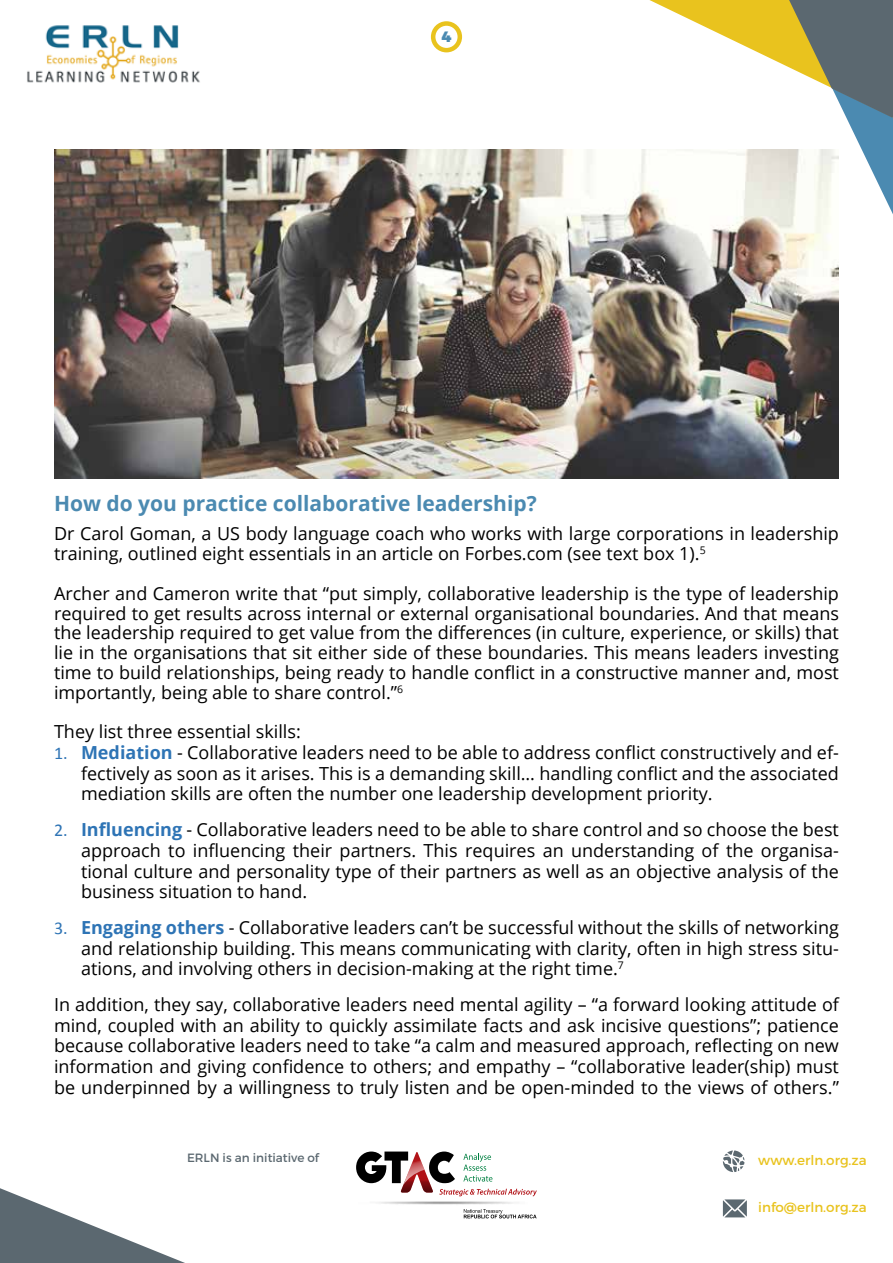
<style>
.page{position:relative;width:893px;height:1263px;background:#fff}
.page>*{position:absolute;margin:0;border:0;box-sizing:border-box;transform-origin:0 0}
.t1{font:700 21px "Open Sans";color:#4b8ab1}
.t2{font:18px/20.7px "Open Sans";color:#000;text-align:justify}
.t3{font:900 15px "Montserrat";color:#4b8ab1}
.t4{font:13.5px "Montserrat";color:#e9c31e}
.t5{font:12px "Montserrat";color:#5b6870}
.s1{font-family:"Calibri";color:#2e74b5}
.s2{font-weight:700;color:#2e74b5}
</style>
<div class="page">
<img style="left:27px;top:25px;width:173px;height:58px">
<svg style="left:464px;top:1209px;width:73px;height:9px"></svg>
<svg style="left:356px;top:1151px;width:181px;height:45px"></svg>
<svg style="left:723px;top:1199px;width:24px;height:18px"></svg>
<svg style="left:723px;top:1150px;width:21px;height:22px"></svg>
<svg style="left:649px;top:0;width:244px;height:214px"></svg>
<svg style="left:0;top:1188px;width:185px;height:75px"></svg>
<div style="left:431px;top:21px;width:31px;height:31px;border:4px solid #e9c31e;border-radius:50%"></div>
<img style="left:54px;top:149px;width:785px;height:329px">
<p class="t3" style="left:441px;top:27px;width:11px">4</p>
<p class="t1" style="left:54px;top:489px;width:484px">How do you practice collaborative leadership?</p>
<p class="t2" style="left:54px;top:523px;width:786px;line-height:19.8px">Dr Carol Goman, a US body language coach who works with large corporations in leadership training, outlined eight essentials in an article on Forbes.com (see text box 1).<sup>5</sup></p>
<p class="t2" style="left:54px;top:583px;width:786px;line-height:19.8px">Archer and Cameron write that “put simply, collaborative leadership is the type of leadership required to get results across internal or external organisational boundaries. And that means the leadership required to get value from the differences (in culture, experience, or skills) that lie in the organisations that sit either side of these boundaries. This means leaders investing time to build relationships, being ready to handle conflict in a constructive manner and, most importantly, being able to share control.”<sup>6</sup></p>
<p class="t2" style="left:54px;top:721px;width:248px">They list three essential skills:</p>
<p class="t2" style="left:81px;top:742px;width:759px;text-indent:-27px"><span class="s1">1.</span> <span class="s2">Mediation</span> - Collaborative leaders need to be able to address conflict constructively and ef&shy;fectively as soon as it arises. This is a demanding skill… handling conflict and the associated mediation skills are often the number one leadership development priority.</p>
<p class="t2" style="left:81px;top:819px;width:759px;text-indent:-27px"><span class="s1">2.</span> <span class="s2">Influencing</span> - Collaborative leaders need to be able to share control and so choose the best approach to influencing their partners. This requires an understanding of the organisa&shy;tional culture and personality type of their partners as well as an objective analysis of the business situation to hand.</p>
<p class="t2" style="left:81px;top:916px;width:759px;text-indent:-27px"><span class="s1">3.</span> <span class="s2">Engaging others</span> - Collaborative leaders can’t be successful without the skills of networking and relationship building. This means communicating with clarity, often in high stress situ&shy;ations, and involving others in decision-making at the right time.<sup>7</sup></p>
<p class="t2" style="left:54px;top:994px;width:786px">In addition, they say, collaborative leaders need mental agility – “a forward looking attitude of mind, coupled with an ability to quickly assimilate facts and ask incisive questions”; patience because collaborative leaders need to take “a calm and measured approach, reflecting on new information and giving confidence to others; and empathy – “collaborative leader(ship) must be underpinned by a willingness to truly listen and be open-minded to the views of others.”</p>
<p class="t5" style="left:187px;top:1150px;width:133px">ERLN is an initiative of</p>
<p class="t4" style="left:758px;top:1151px;width:110px">www.erln.org.za</p>
<p class="t4" style="left:758px;top:1198px;width:110px">info@erln.org.za</p>
</div>
